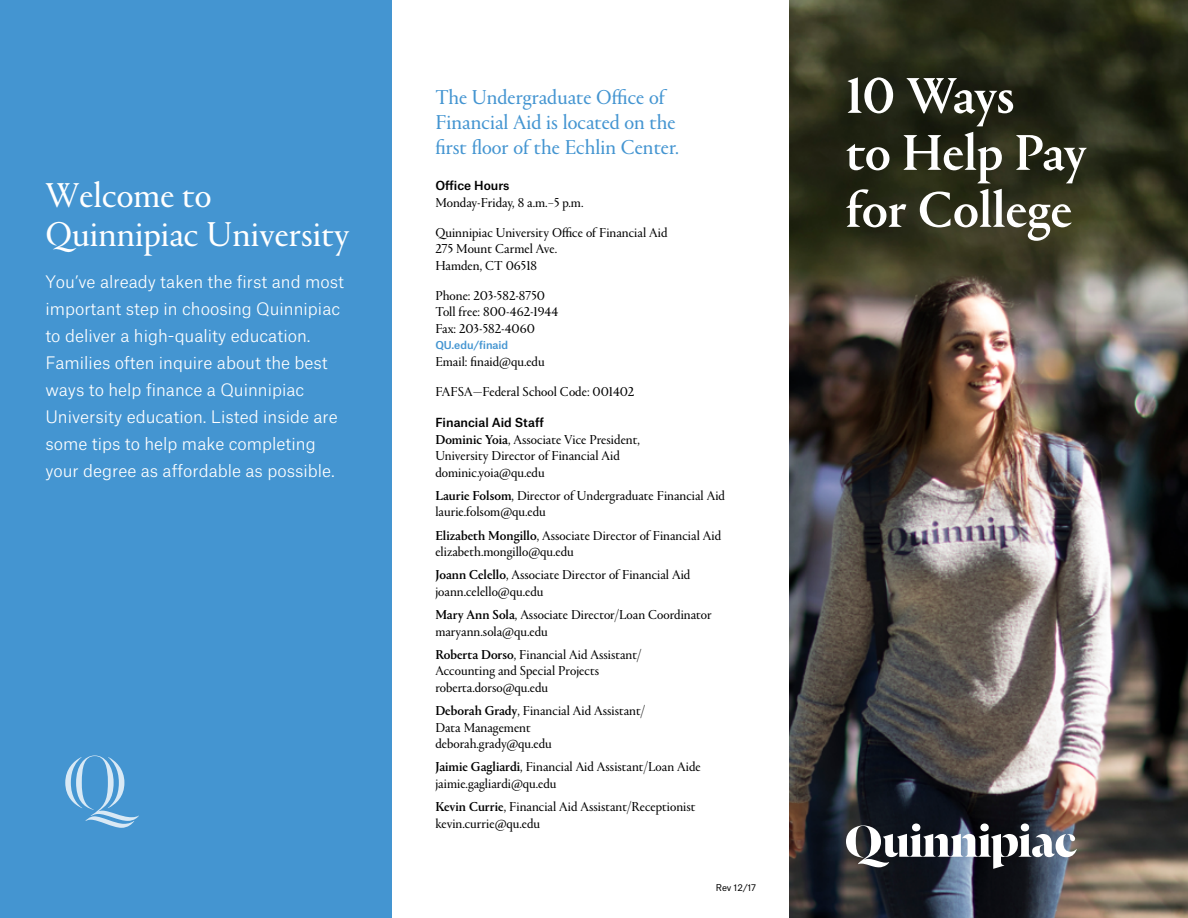
<style>
.page{position:relative;width:1188px;height:918px;background:#fff}
.page>*{position:absolute;margin:0;border:0;box-sizing:border-box;transform-origin:0 0}
.t1{font:500 52.5px/57px "Portrait Q";letter-spacing:-.01em;color:#fff}
.t2{font:36px/39px "Portrait Q";color:#fff}
.t3{font:21px/25.2px "Portrait Q";color:#4495d1}
.t4{font:300 16.5px/27px "Atlas Grotesk";color:#fff}
.t5{font:13.5px/16.5px "Portrait Q";color:#000}
.t6{font:500 12px "Atlas Grotesk";color:#000}
.t7{font:500 10.5px "Atlas Grotesk";letter-spacing:-.005em;color:#4495d1}
.text{font:9px "Atlas Grotesk";letter-spacing:-.015em;color:#000}
.s1{font-weight:500}
</style>
<div class="page">
<img style="left:790px;top:0;width:398px;height:918px">
<div style="left:0;top:0;width:392px;height:918px;background:#4495d1"></div>
<svg style="left:846px;top:824px;width:231px;height:45px"></svg>
<svg style="left:65px;top:755px;width:74px;height:73px"></svg>
<p class="t2" style="left:45px;top:175px;width:306px">Welcome to<br>Quinnipiac University</p>
<p class="t4" style="left:45px;top:266px;width:300px">You’ve already taken the first and most important step in choosing Quinnipiac to deliver a high-quality education.<br>Families often inquire about the best ways to help finance a Quinnipiac University education. Listed inside are some tips to help make completing your degree as affordable as possible.</p>
<p class="t3" style="left:435px;top:84px;width:245px">The Undergraduate Office of<br>Financial Aid is located on the first floor of the Echlin Center.</p>
<p class="t6" style="left:435px;top:176px;width:76px">Office Hours</p>
<p class="t5" style="left:435px;top:194px;width:150px">Monday-Friday, 8 a.m.–5 p.m.</p>
<p class="t5" style="left:435px;top:224px;width:234px">Quinnipiac University Office of Financial Aid<br>275 Mount Carmel Ave.<br>Hamden, CT 06518</p>
<p class="t5" style="left:435px;top:287px;width:125px">Phone: 203-582-8750<br>Toll free: 800-462-1944<br>Fax: 203-582-4060</p>
<p class="t7" style="left:435px;top:337px;width:74px">QU.edu/finaid</p>
<p class="t5" style="left:435px;top:353px;width:111px">Email: finaid@qu.edu</p>
<p class="t5" style="left:435px;top:383px;width:200px">FAFSA—Federal School Code: 001402</p>
<p class="t6" style="left:435px;top:413px;width:110px">Financial Aid Staff</p>
<p class="t5" style="left:435px;top:431px;width:206px"><span class="s1">Dominic Yoia</span>, Associate Vice President,<br>University Director of Financial Aid dominic.yoia@qu.edu</p>
<p class="t5" style="left:435px;top:487px;width:291px"><span class="s1">Laurie Folsom</span>, Director of Undergraduate Financial Aid laurie.folsom@qu.edu</p>
<p class="t5" style="left:435px;top:527px;width:287px"><span class="s1">Elizabeth Mongillo</span>, Associate Director of Financial Aid elizabeth.mongillo@qu.edu</p>
<p class="t5" style="left:435px;top:566px;width:257px"><span class="s1">Joann Celello</span>, Associate Director of Financial Aid joann.celello@qu.edu</p>
<p class="t5" style="left:435px;top:606px;width:278px"><span class="s1">Mary Ann Sola</span>, Associate Director/Loan Coordinator maryann.sola@qu.edu</p>
<p class="t5" style="left:435px;top:646px;width:208px"><span class="s1">Roberta Dorso</span>, Financial Aid Assistant/<br>Accounting and Special Projects roberta.dorso@qu.edu</p>
<p class="t5" style="left:435px;top:702px;width:212px"><span class="s1">Deborah Grady</span>, Financial Aid Assistant/<br>Data Management deborah.grady@qu.edu</p>
<p class="t5" style="left:435px;top:758px;width:267px"><span class="s1">Jaimie Gagliardi</span>, Financial Aid Assistant/Loan Aide jaimie.gagliardi@qu.edu</p>
<p class="t5" style="left:435px;top:798px;width:262px"><span class="s1">Kevin Currie</span>, Financial Aid Assistant/Receptionist kevin.currie@qu.edu</p>
<p class="text" style="left:716px;top:880px;width:42px">Rev 12/17</p>
<p class="t1" style="left:846px;top:65px;width:242px">10 Ways<br>to Help Pay for College</p>
</div>
